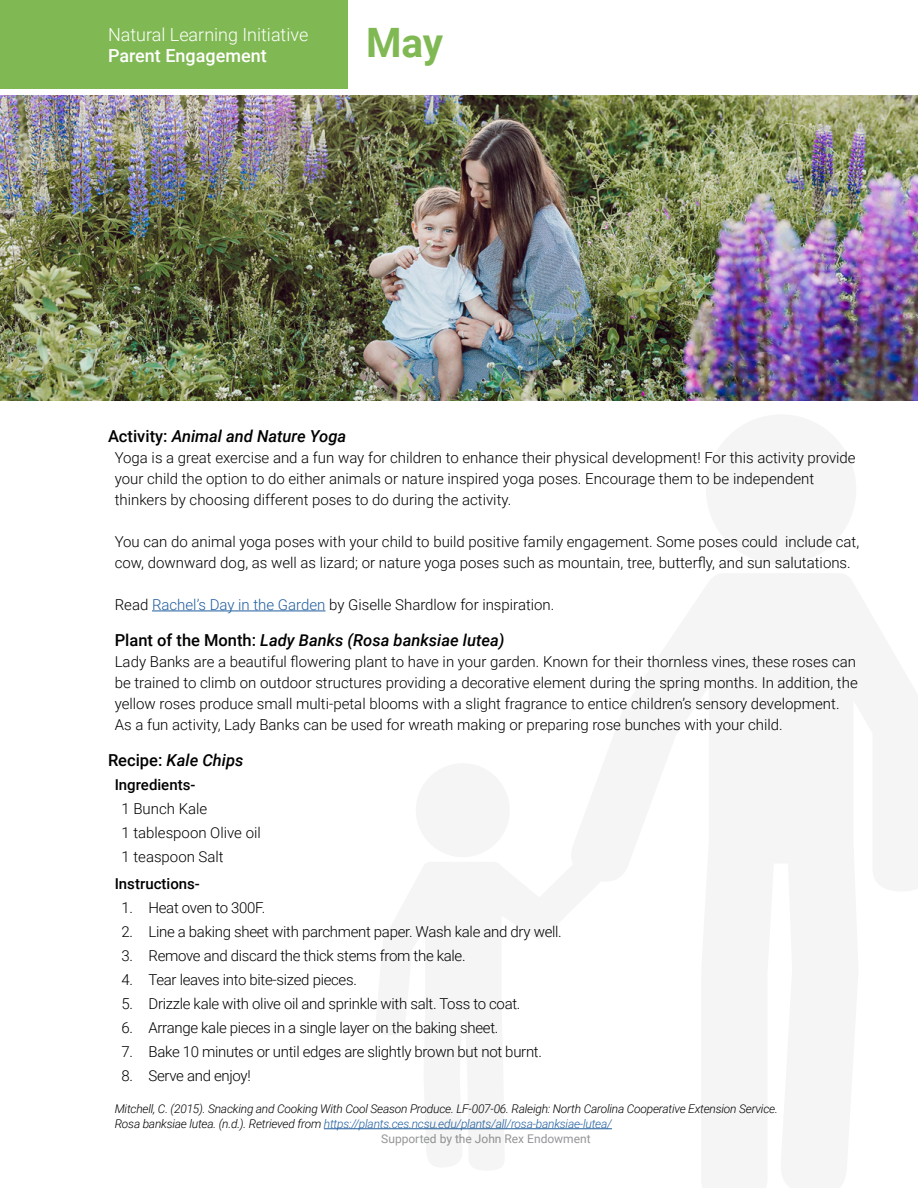
<style>
.page{position:relative;width:918px;height:1188px;background:#fff}
.page>*{position:absolute;margin:0;border:0;box-sizing:border-box;transform-origin:0 0}
.t1{font:700 40.5px "Roboto";color:#80b953}
.t2{font:300 18px "Roboto";color:#fff}
.t3{font:500 18px "Roboto";color:#fff}
.t4{font:italic 500 16.5px "Roboto";color:#000}
.t5{font:300 15px/21px "Roboto";color:#000}
.t6{font:300 15px "Roboto";letter-spacing:-.02em;color:#000}
.t7{font:500 15px "Roboto";color:#000}
.t8{font:italic 300 12px/14.4px "Roboto";letter-spacing:-.02em;color:#000}
.t9{font:12px "Roboto";color:#939598}
.s1{font-style:normal}
.s2{color:#215e9e}
</style>
<div class="page">
<div style="left:0;top:0;width:348px;height:88px;background:#80b953"></div>
<hr style="left:152px;top:611px;width:173px;height:1px;background:#215e9e">
<img style="left:0;top:96px;width:918px;height:305px">
<hr style="left:324px;top:1128px;width:288px;height:1px;background:#215e9e">
<div style="left:706px;top:414px;width:150px;height:151px;background:#f5f5f5;border-radius:50%"></div>
<div style="left:416px;top:763px;width:94px;height:94px;background:#f5f5f5;border-radius:50%"></div>
<svg style="left:376px;top:1128px;width:229px;height:2px"></svg>
<p class="t2" style="left:108px;top:21px;width:202px">Natural Learning Initiative</p>
<p class="t3" style="left:108px;top:43px;width:160px">Parent Engagement</p>
<h1 class="t1" style="left:366px;top:14px;width:79px">May</h1>
<p class="t4" style="left:108px;top:424px;width:240px"><span class="s1">Activity:</span> Animal and Nature Yoga</p>
<p class="t5" style="left:115px;top:446px;width:742px">Yoga is a great exercise and a fun way for children to enhance their physical development! For this activity provide your child the option to do either animals or nature inspired yoga poses. Encourage them to be independent thinkers by choosing different poses to do during the activity.</p>
<p class="t5" style="left:115px;top:530px;width:746px">You can do animal yoga poses with your child to build positive family engagement. Some poses could include cat, cow, downward dog, as well as lizard; or nature yoga poses such as mountain, tree, butterfly, and sun salutations.</p>
<p class="t5" style="left:115px;top:593px;width:441px">Read <span class="s2">Rachel’s Day in the Garden</span> by Giselle Shardlow for inspiration.</p>
<p class="t4" style="left:115px;top:628px;width:391px"><span class="s1">Plant of the Month:</span> Lady Banks (Rosa banksiae lutea)</p>
<p class="t5" style="left:115px;top:650px;width:745px">Lady Banks are a beautiful flowering plant to have in your garden. Known for their thornless vines, these roses can be trained to climb on outdoor structures providing a decorative element during the spring months. In addition, the yellow roses produce small multi-petal blooms with a slight fragrance to entice children’s sensory development.<br>As a fun activity, Lady Banks can be used for wreath making or preparing rose bunches with your child.</p>
<p class="t4" style="left:108px;top:748px;width:137px"><span class="s1">Recipe:</span> Kale Chips</p>
<p class="t7" style="left:115px;top:774px;width:82px">Ingredients-</p>
<p class="t5" style="left:122px;top:796px;width:141px;line-height:24px">1 Bunch Kale<br>1 tablespoon Olive oil<br>1 teaspoon Salt</p>
<p class="t7" style="left:115px;top:873px;width:87px">Instructions-</p>
<p class="t6" style="left:122px;top:897px;width:145px">1. Heat oven to 300F.</p>
<p class="t6" style="left:122px;top:921px;width:442px">2. Line a baking sheet with parchment paper. Wash kale and dry well.</p>
<p class="t6" style="left:122px;top:945px;width:346px">3. Remove and discard the thick stems from the kale.</p>
<p class="t6" style="left:122px;top:969px;width:237px">4. Tear leaves into bite-sized pieces.</p>
<p class="t6" style="left:122px;top:993px;width:401px">5. Drizzle kale with olive oil and sprinkle with salt. Toss to coat.</p>
<p class="t6" style="left:122px;top:1017px;width:379px">6. Arrange kale pieces in a single layer on the baking sheet.</p>
<p class="t6" style="left:122px;top:1041px;width:422px">7. Bake 10 minutes or until edges are slightly brown but not burnt.</p>
<p class="t6" style="left:122px;top:1065px;width:131px">8. Serve and enjoy!</p>
<p class="t8" style="left:115px;top:1102px;width:665px">Mitchell, C. (2015). Snacking and Cooking With Cool Season Produce. LF-007-06. Raleigh: North Carolina Cooperative Extension Service.<br>Rosa banksiae lutea. (n.d.). Retrieved from <span class="s2">https://plants.ces.ncsu.edu/plants/all/rosa-banksiae-lutea/</span></p>
<p class="t9" style="left:381px;top:1130px;width:211px">Supported by the John Rex Endowment</p>
</div>
